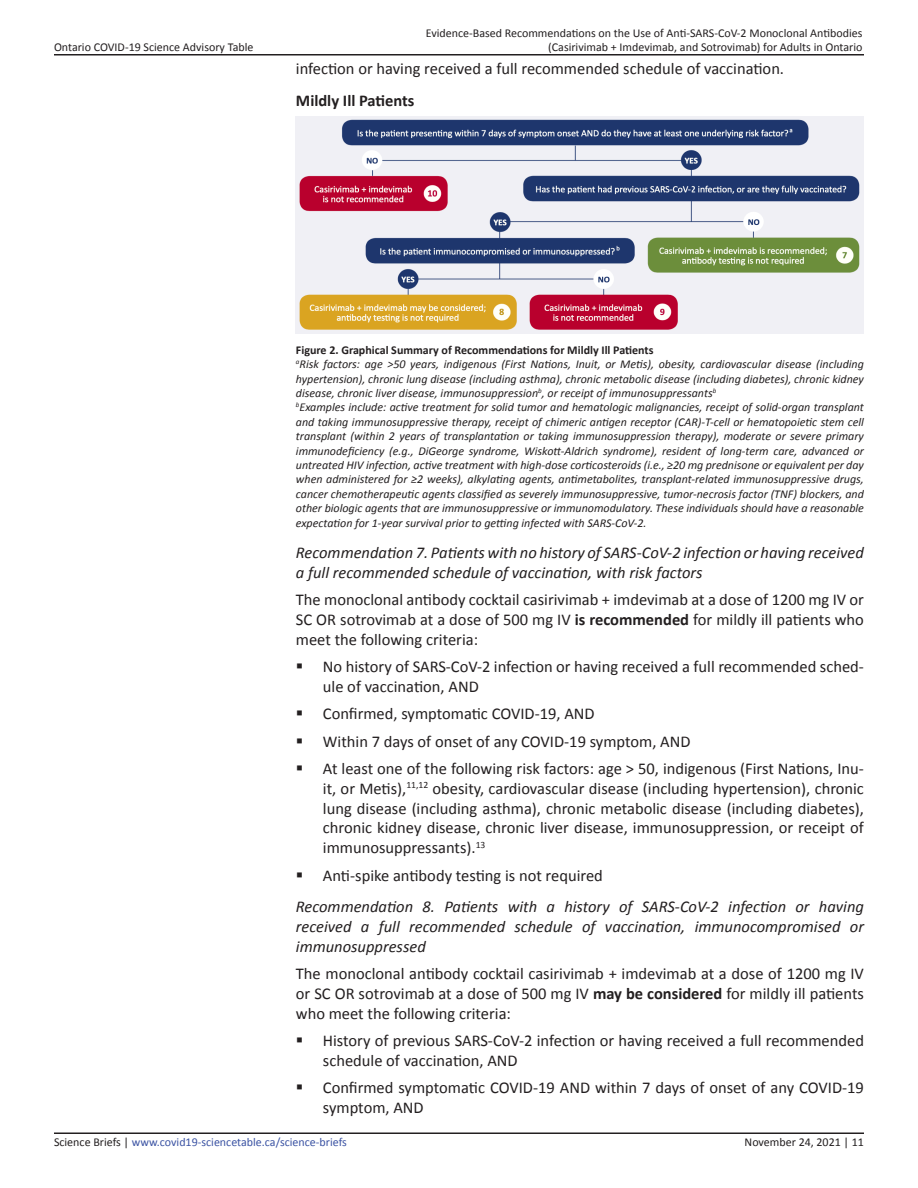
<style>
.page{position:relative;width:918px;height:1188px;background:#fff}
.page>*{position:absolute;margin:0;border:0;box-sizing:border-box;transform-origin:0 0}
.t1{font:16.5px/19.8px "Calibri";color:#231f20;text-align:justify}
.Heading_3{font:italic 16.5px/19.8px "Calibri";color:#231f20}
.Heading_2{font:700 16.5px "Calibri";color:#231f20}
.Figure_Legend{font:italic 12px/14.4px "Calibri";color:#231f20;text-align:justify}
.t2{font:12px/14.4px "Calibri";color:#231f20;text-align:right}
.Figure_Title{font:700 12px "Calibri";color:#231f20}
.t3{font:12px "Calibri";color:#3b53a3}
.s1{font-weight:700}
.s2{color:#231f20}
</style>
<div class="page">
<hr style="left:54px;top:1132px;width:810px;height:2px;background:#231f20">
<hr style="left:54px;top:54px;width:810px;height:2px;background:#231f20">
<img style="left:296px;top:116px;width:568px;height:217px">
<p class="t2" style="left:54px;top:39px;width:201px">Ontario COVID-19 Science Advisory Table</p>
<p class="t2" style="left:426px;top:25px;width:438px">Evidence-Based Recommendations on the Use of Anti-SARS-CoV-2 Monoclonal Antibodies (Casirivimab + Imdevimab, and Sotrovimab) for Adults in Ontario</p>
<p class="t1" style="left:296px;top:58px;width:490px">infection or having received a full recommended schedule of vaccination.</p>
<p class="Heading_2" style="left:296px;top:89px;width:120px">Mildly Ill Patients</p>
<p class="Figure_Title" style="left:296px;top:341px;width:359px">Figure 2. Graphical Summary of Recommendations for Mildly Ill Patients</p>
<p class="Figure_Legend" style="left:296px;top:356px;width:570px"><sup>a</sup>Risk factors: age &gt;50 years, indigenous (First Nations, Inuit, or Metis), obesity, cardiovascular disease (including hypertension), chronic lung disease (including asthma), chronic metabolic disease (including diabetes), chronic kidney disease, chronic liver disease, immunosuppression<sup>b</sup>, or receipt of immunosuppressants<sup>b</sup></p>
<p class="Figure_Legend" style="left:296px;top:400px;width:570px"><sup>b</sup>Examples include: active treatment for solid tumor and hematologic malignancies, receipt of solid-organ transplant and taking immunosuppressive therapy, receipt of chimeric antigen receptor (CAR)-T-cell or hematopoietic stem cell transplant (within 2 years of transplantation or taking immunosuppression therapy), moderate or severe primary immunodeficiency (e.g., DiGeorge syndrome, Wiskott-Aldrich syndrome), resident of long-term care, advanced or untreated HIV infection, active treatment with high-dose corticosteroids (i.e., ≥20 mg prednisone or equivalent per day when administered for ≥2 weeks), alkylating agents, antimetabolites, transplant-related immunosuppressive drugs, cancer chemotherapeutic agents classified as severely immunosuppressive, tumor-necrosis factor (TNF) blockers, and other biologic agents that are immunosuppressive or immunomodulatory. These individuals should have a reasonable expectation for 1-year survival prior to getting infected with SARS-CoV-2.</p>
<p class="Heading_3" style="left:296px;top:542px;width:570px">Recommendation 7. Patients with no history of SARS-CoV-2 infection or having received a full recommended schedule of vaccination, with risk factors</p>
<p class="t1" style="left:296px;top:590px;width:570px">The monoclonal antibody cocktail casirivimab + imdevimab at a dose of 1200 mg IV or SC OR sotrovimab at a dose of 500 mg IV <span class="s1">is recommended</span> for mildly ill patients who meet the following criteria:</p>
<p class="t1" style="left:323px;top:656px;width:543px">No history of SARS-CoV-2 infection or having received a full recommended sched&shy;ule of vaccination, AND</p>
<p class="t1" style="left:323px;top:704px;width:273px">Confirmed, symptomatic COVID-19, AND</p>
<p class="t1" style="left:323px;top:731px;width:369px">Within 7 days of onset of any COVID-19 symptom, AND</p>
<p class="t1" style="left:323px;top:758px;width:543px">At least one of the following risk factors: age &gt; 50, indigenous (First Nations, Inu&shy;it, or Metis),<sup>11,12</sup> obesity, cardiovascular disease (including hypertension), chronic lung disease (including asthma), chronic metabolic disease (including diabetes), chronic kidney disease, chronic liver disease, immunosuppression, or receipt of immunosuppressants).<sup>13</sup></p>
<p class="t1" style="left:323px;top:865px;width:282px">Anti-spike antibody testing is not required</p>
<p class="Heading_3" style="left:296px;top:896px;width:570px;text-align:justify">Recommendation 8. Patients with a history of SARS-CoV-2 infection or having received a full recommended schedule of vaccination, immunocompromised or immunosuppressed</p>
<p class="t1" style="left:296px;top:963px;width:570px">The monoclonal antibody cocktail casirivimab + imdevimab at a dose of 1200 mg IV or SC OR sotrovimab at a dose of 500 mg IV <span class="s1">may be considered</span> for mildly ill patients who meet the following criteria:</p>
<p class="t1" style="left:323px;top:1030px;width:543px">History of previous SARS-CoV-2 infection or having received a full recommended schedule of vaccination, AND</p>
<p class="t1" style="left:323px;top:1077px;width:543px">Confirmed symptomatic COVID-19 AND within 7 days of onset of any COVID-19 symptom, AND</p>
<p class="t3" style="left:54px;top:1134px;width:294px"><span class="s2">Science Briefs |</span> www.covid19-sciencetable.ca/science-briefs</p>
<p class="t2" style="left:745px;top:1134px;width:121px">November 24, 2021 | 11</p>
</div>
